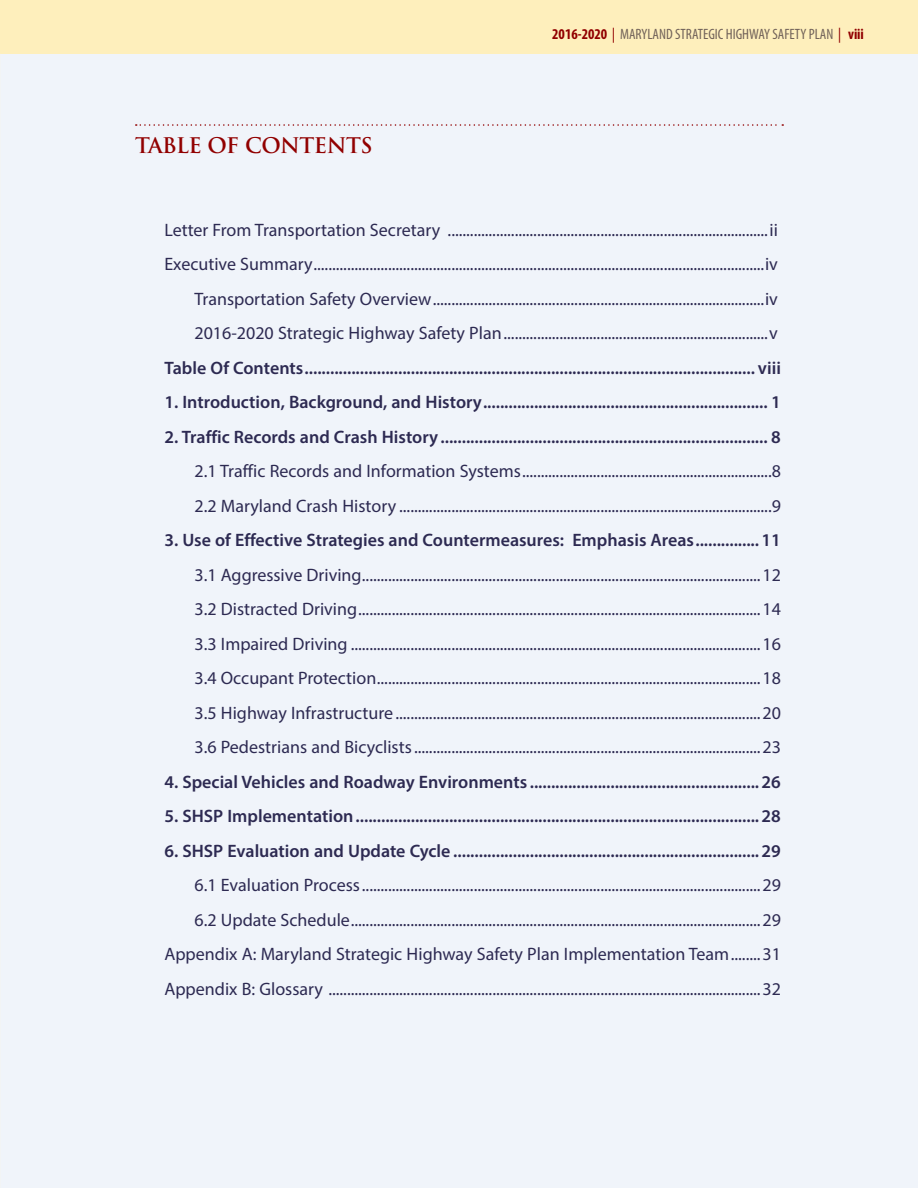
<style>
.page{position:relative;width:918px;height:1188px;background:#f0f4fa}
.page>*{position:absolute;margin:0;border:0;box-sizing:border-box;transform-origin:0 0}
.SUBHEADS-_Red{font:700 21px "Trajan Pro";letter-spacing:-.025em;color:#910000}
.TOC_Subhead{font:18px "Myriad Pro";color:#2d2a52}
.Main_header{font:600 18px "Myriad Pro";color:#2d2a52}
.TOC_Subhead-2{font:600 18px "Myriad Pro";color:#2d2a52}
.t1{font:condensed 15px "Myriad Pro";color:#716259}
.s1{font-weight:700;color:#910000}
.s2{font-stretch:normal;color:#910000}
.s3{color:#910000}
</style>
<div class="page">
<div style="left:0;top:0;width:918px;height:54px;background:#feefbc"></div>
<svg style="left:136px;top:124px;width:647px;height:2px"></svg>
<p class="SUBHEADS-_Red" style="left:135px;top:132px;width:239px">TABLE OF CONTENTS</p>
<p class="t1" style="left:552px;top:25px;width:313px"><span class="s1">2016-2020</span> <span class="s2">|</span> MARYLAND STRATEGIC HIGHWAY SAFETY PLAN <span class="s3">|</span> <span class="s1">viii</span></p>
<p class="TOC_Subhead" style="left:164px;top:219px;width:615px">Letter From Transportation Secretary ......................................................................................ii</p>
<p class="TOC_Subhead" style="left:164px;top:253px;width:615px">Executive Summary.........................................................................................................................iv</p>
<p class="TOC_Subhead" style="left:194px;top:288px;width:585px">Transportation Safety Overview.........................................................................................iv</p>
<p class="TOC_Subhead" style="left:194px;top:322px;width:585px">2016-2020 Strategic Highway Safety Plan.......................................................................v</p>
<p class="TOC_Subhead-2" style="left:164px;top:356px;width:618px">Table Of Contents.......................................................................................................... viii</p>
<p class="Main_header" style="left:164px;top:391px;width:618px">1. Introduction, Background, and History................................................................... 1</p>
<p class="Main_header" style="left:164px;top:425px;width:618px">2. Traffic Records and Crash History ............................................................................. 8</p>
<p class="TOC_Subhead" style="left:194px;top:460px;width:588px">2.1 Traffic Records and Information Systems...................................................................8</p>
<p class="TOC_Subhead" style="left:194px;top:495px;width:588px">2.2 Maryland Crash History ....................................................................................................9</p>
<p class="Main_header" style="left:164px;top:529px;width:618px">3. Use of Effective Strategies and Countermeasures: Emphasis Areas............... 11</p>
<p class="TOC_Subhead" style="left:194px;top:564px;width:588px">3.1 Aggressive Driving...........................................................................................................12</p>
<p class="TOC_Subhead" style="left:194px;top:598px;width:588px">3.2 Distracted Driving............................................................................................................14</p>
<p class="TOC_Subhead" style="left:194px;top:633px;width:588px">3.3 Impaired Driving ..............................................................................................................16</p>
<p class="TOC_Subhead" style="left:194px;top:667px;width:588px">3.4 Occupant Protection.......................................................................................................18</p>
<p class="TOC_Subhead" style="left:194px;top:702px;width:588px">3.5 Highway Infrastructure ..................................................................................................20</p>
<p class="TOC_Subhead" style="left:194px;top:736px;width:588px">3.6 Pedestrians and Bicyclists.............................................................................................23</p>
<p class="Main_header" style="left:164px;top:770px;width:618px">4. Special Vehicles and Roadway Environments ...................................................... 26</p>
<p class="Main_header" style="left:164px;top:805px;width:618px">5. SHSP Implementation............................................................................................... 28</p>
<p class="Main_header" style="left:164px;top:839px;width:618px">6. SHSP Evaluation and Update Cycle ........................................................................ 29</p>
<p class="TOC_Subhead" style="left:194px;top:874px;width:588px">6.1 Evaluation Process...........................................................................................................29</p>
<p class="TOC_Subhead" style="left:194px;top:909px;width:588px">6.2 Update Schedule..............................................................................................................29</p>
<p class="TOC_Subhead" style="left:164px;top:943px;width:618px">Appendix A: Maryland Strategic Highway Safety Plan Implementation Team........31</p>
<p class="TOC_Subhead" style="left:164px;top:978px;width:618px">Appendix B: Glossary ....................................................................................................................32</p>
</div>
